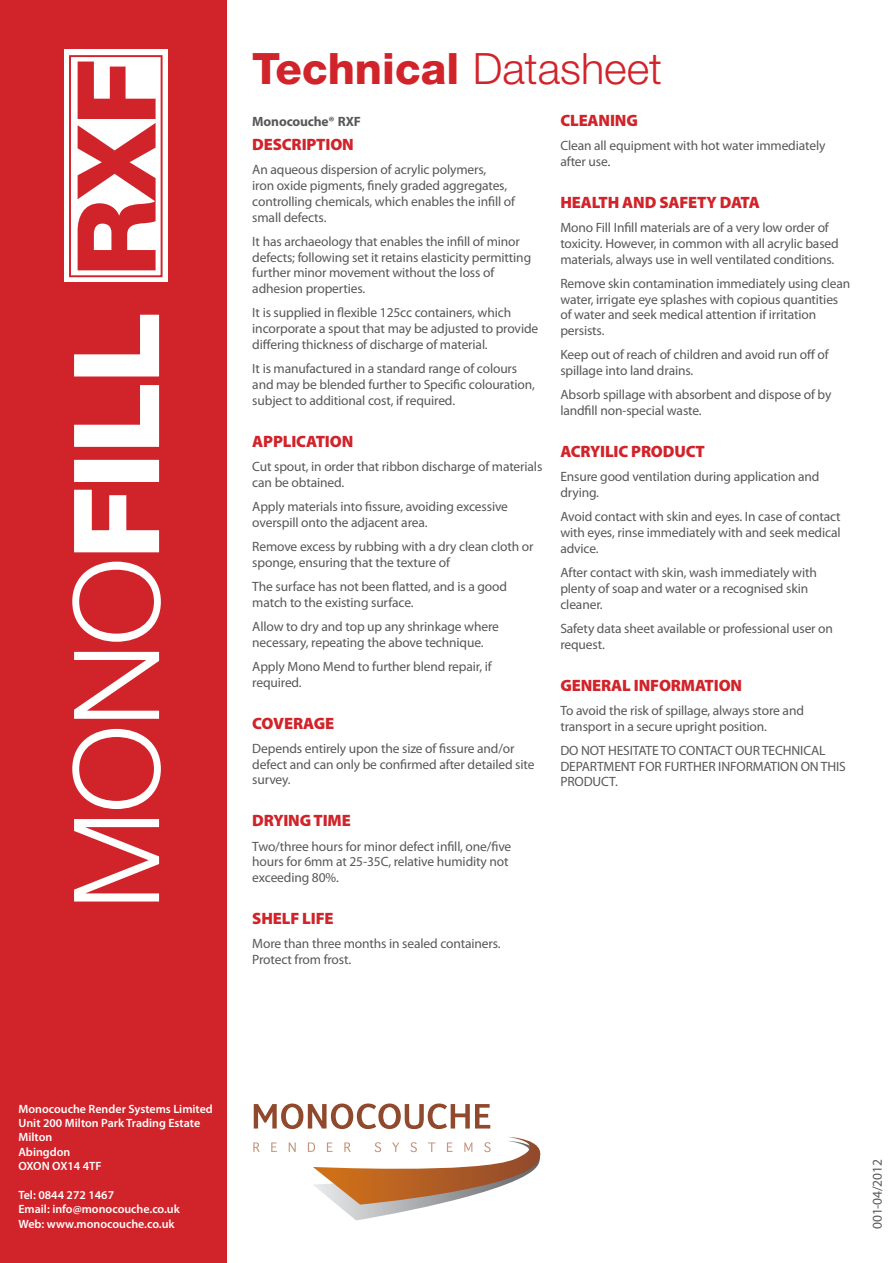
<style>
.page{position:relative;width:893px;height:1263px;background:#fff}
.page>*{position:absolute;margin:0;border:0;box-sizing:border-box;transform-origin:0 0}
.t1{font:800 43.35px "Helvetica Neue";color:#d1232a}
.t2{font:900 16.5px "Myriad Pro";letter-spacing:-.01em;color:#d1232a}
.t3{font:13.5px/15.8px "Myriad Pro";letter-spacing:-.01em;color:#57585a}
.t4{font:700 13.5px "Myriad Pro";letter-spacing:-.01em;color:#57585a}
.t5{font:600 12px/14.4px "Myriad Pro";color:#fff}
.s1{font-weight:300}
.s2{font-size:12px;color:#231f20}
</style>
<div class="page">
<div style="left:0;top:0;width:227px;height:1263px;background:#d1232a"></div>
<div style="left:64px;top:49px;width:103px;height:233px;background:#fff"></div>
<div style="left:69px;top:55px;width:94px;height:222px;background:#fff;border:2px solid #d1232a"></div>
<svg style="left:72px;top:315px;width:89px;height:586px"></svg>
<svg style="left:77px;top:62px;width:79px;height:208px"></svg>
<svg style="left:254px;top:1103px;width:236px;height:26px"></svg>
<svg style="left:253px;top:1137px;width:288px;height:83px"></svg>
<h1 class="t1" style="left:252px;top:43px;width:411px">Technical <span class="s1">Datasheet</span></h1>
<p class="t4" style="left:252px;top:114px;width:110px">Monocouche® RXF</p>
<p class="t2" style="left:252px;top:135px;width:103px">DESCRIPTION</p>
<p class="t3" style="left:252px;top:162px;width:264px">An aqueous dispersion of acrylic polymers,<br>iron oxide pigments, finely graded aggregates, controlling chemicals, which enables the infill of small defects.</p>
<p class="t3" style="left:252px;top:234px;width:280px">It has archaeology that enables the infill of minor defects; following set it retains elasticity permitting further minor movement without the loss of adhesion properties.</p>
<p class="t3" style="left:252px;top:305px;width:287px">It is supplied in flexible 125cc containers, which incorporate a spout that may be adjusted to provide differing thickness of discharge of material.</p>
<p class="t3" style="left:252px;top:361px;width:284px">It is manufactured in a standard range of colours and may be blended further to Specific colouration, subject to additional cost, if required.</p>
<p class="t2" style="left:252px;top:432px;width:103px">APPLICATION</p>
<p class="t3" style="left:252px;top:459px;width:292px">Cut spout, in order that ribbon discharge of materials can be obtained.</p>
<p class="t3" style="left:252px;top:499px;width:257px">Apply materials into fissure, avoiding excessive overspill onto the adjacent area.</p>
<p class="t3" style="left:252px;top:539px;width:283px">Remove excess by rubbing with a dry clean cloth or sponge, ensuring that the texture of</p>
<p class="t3" style="left:252px;top:579px;width:256px">The surface has not been flatted, and is a good match to the existing surface.</p>
<p class="t3" style="left:252px;top:619px;width:248px">Allow to dry and top up any shrinkage where necessary, repeating the above technique.</p>
<p class="t3" style="left:252px;top:659px;width:241px">Apply Mono Mend to further blend repair, if required.</p>
<p class="t2" style="left:252px;top:714px;width:83px">COVERAGE</p>
<p class="t3" style="left:252px;top:741px;width:284px">Depends entirely upon the size of fissure and/or defect and can only be confirmed after detailed site survey.</p>
<p class="t2" style="left:252px;top:811px;width:100px">DRYING TIME</p>
<p class="t3" style="left:252px;top:838px;width:260px">Two/three hours for minor defect infill, one/five hours for 6mm at 25-35C, relative humidity not exceeding 80%.</p>
<p class="t2" style="left:252px;top:909px;width:83px">SHELF LIFE</p>
<p class="t3" style="left:252px;top:936px;width:250px">More than three months in sealed containers.<br>Protect from frost.</p>
<p class="t2" style="left:560px;top:111px;width:79px">CLEANING</p>
<p class="t3" style="left:560px;top:138px;width:267px">Clean all equipment with hot water immediately after use<span class="s2">.</span></p>
<p class="t2" style="left:560px;top:193px;width:201px">HEALTH AND SAFETY DATA</p>
<p class="t3" style="left:560px;top:220px;width:280px">Mono Fill Infill materials are of a very low order of toxicity. However, in common with all acrylic based materials, always use in well ventilated conditions.</p>
<p class="t3" style="left:560px;top:276px;width:292px">Remove skin contamination immediately using clean water, irrigate eye splashes with copious quantities of water and seek medical attention if irritation persists.</p>
<p class="t3" style="left:560px;top:347px;width:270px">Keep out of reach of children and avoid run off of spillage into land drains.</p>
<p class="t3" style="left:560px;top:387px;width:272px">Absorb spillage with absorbent and dispose of by landfill non-special waste.</p>
<p class="t2" style="left:560px;top:442px;width:146px">ACRYILIC PRODUCT</p>
<p class="t3" style="left:560px;top:469px;width:261px">Ensure good ventilation during application and drying.</p>
<p class="t3" style="left:560px;top:509px;width:282px;text-align:justify">Avoid contact with skin and eyes. In case of contact with eyes, rinse immediately with and seek medical advice.</p>
<p class="t3" style="left:560px;top:565px;width:258px">After contact with skin, wash immediately with plenty of soap and water or a recognised skin cleaner.</p>
<p class="t3" style="left:560px;top:621px;width:274px">Safety data sheet available or professional user on request.</p>
<p class="t2" style="left:560px;top:676px;width:183px">GENERAL INFORMATION</p>
<p class="t3" style="left:560px;top:703px;width:245px">To avoid the risk of spillage, always store and transport in a secure upright position.</p>
<p class="t3" style="left:560px;top:743px;width:287px">DO NOT HESITATE TO CONTACT OUR TECHNICAL<br>DEPARTMENT FOR FURTHER INFORMATION ON THIS<br>PRODUCT.</p>
<p class="t5" style="left:18px;top:1101px;width:196px">Monocouche Render Systems Limited<br>Unit 200 Milton Park Trading Estate<br>Milton<br>Abingdon<br>OXON OX14 4TF</p>
<p class="t5" style="left:18px;top:1188px;width:163px">Tel: 0844 272 1467<br>Email: info@monocouche.co.uk<br>Web: www.monocouche.co.uk</p>
<p class="t3" style="left:870px;top:1229px;width:71px;rotate:-90deg">001-04/2012</p>
</div>
